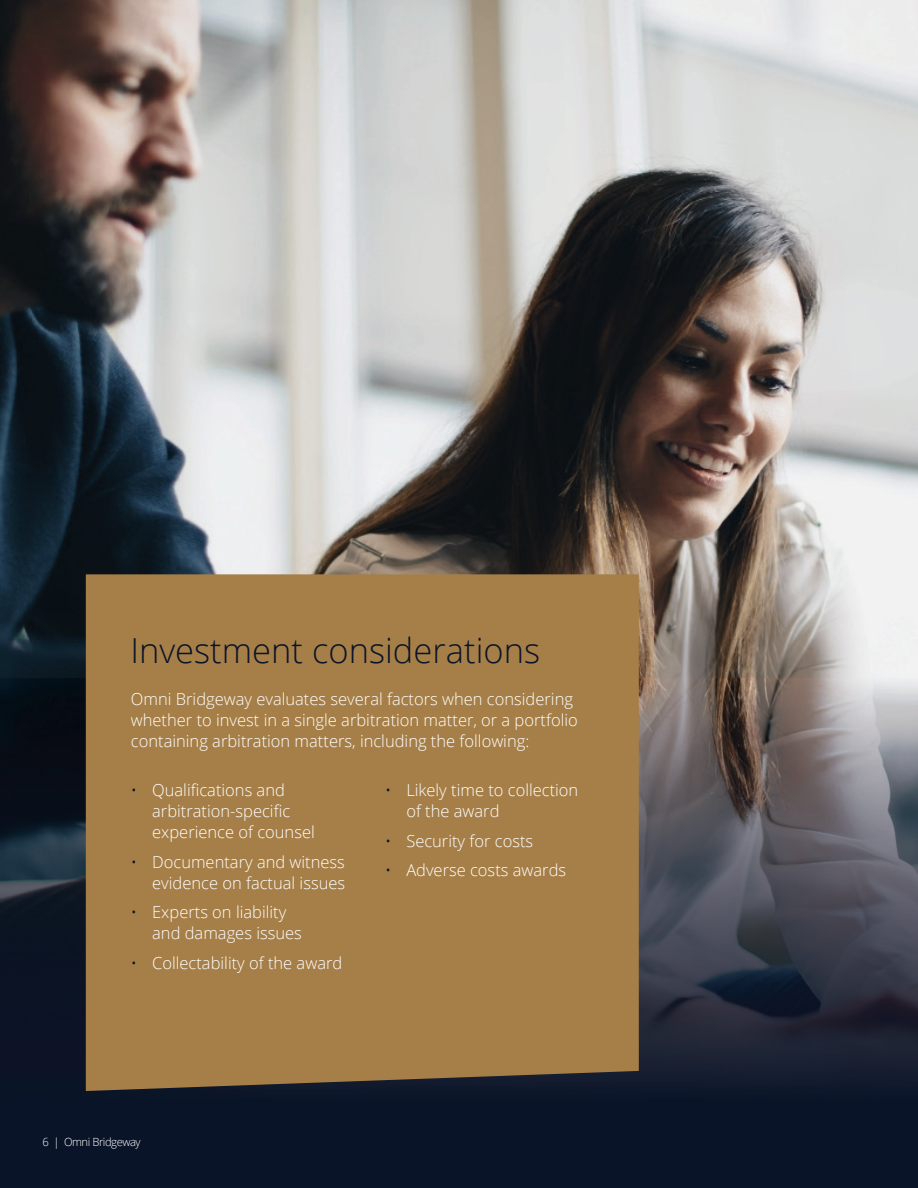
<style>
.page{position:relative;width:918px;height:1188px;background:#0a1428}
.page>*{position:absolute;margin:0;border:0;box-sizing:border-box;transform-origin:0 0}
.t1{font:300 34.5px "Open Sans";color:#0a1428}
.body{font:300 16.5px/21px "Open Sans";color:#fff}
.t2{font:300 11.25px "Open Sans";letter-spacing:-.04em;color:#fff}
.s1{color:#0a1428}
</style>
<div class="page">
<img style="left:0;top:0;width:918px;height:678px">
<img style="left:0;top:678px;width:918px;height:413px">
<div style="left:86px;top:574px;width:553px;height:517px;background:#a67f48"></div>
<p class="t1" style="left:130px;top:627px;width:411px">Investment considerations</p>
<p class="body" style="left:131px;top:688px;width:448px">Omni Bridgeway evaluates several factors when considering whether to invest in a single arbitration matter, or a portfolio containing arbitration matters, including the following:</p>
<p class="body" style="left:406px;top:779px;width:174px;text-indent:-21px"><span class="s1">•</span> Likely time to collection of the award</p>
<p class="body" style="left:385px;top:830px;width:150px"><span class="s1">•</span> Security for costs</p>
<p class="body" style="left:385px;top:859px;width:183px"><span class="s1">•</span> Adverse costs awards</p>
<p class="body" style="left:152px;top:779px;width:164px;text-indent:-21px"><span class="s1">•</span> Qualifications and arbitration-specific experience of counsel</p>
<p class="body" style="left:131px;top:851px;width:216px;text-align:right"><span class="s1">•</span> Documentary and witness evidence on factual issues</p>
<p class="body" style="left:152px;top:901px;width:151px;text-indent:-21px"><span class="s1">•</span> Experts on liability and damages issues</p>
<p class="body" style="left:131px;top:952px;width:213px"><span class="s1">•</span> Collectability of the award</p>
<p class="t2" style="left:43px;top:1134px;width:100px">6 | Omni Bridgeway</p>
</div>
